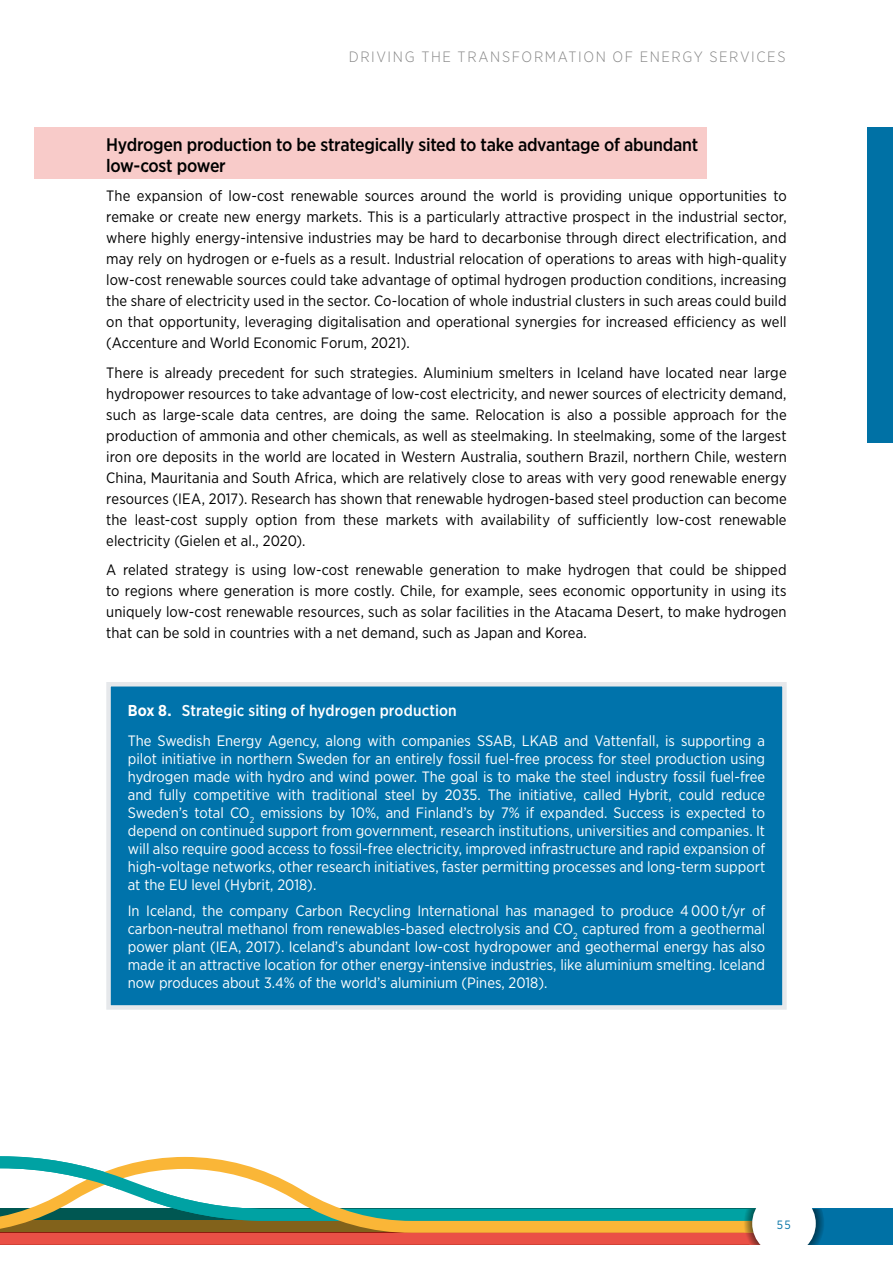
<style>
.page{position:relative;width:893px;height:1263px;background:#fff}
.page>*{position:absolute;margin:0;border:0;box-sizing:border-box;transform-origin:0 0}
.t1{font:500 18.15px/21px "Gotham Narrow";letter-spacing:-.015em;color:#000}
.t2{font:500 15.75px "Gotham Narrow";letter-spacing:.005em;color:#fff}
.t3{font:15px/21px "Gotham Narrow";letter-spacing:.005em;color:#000;text-align:justify}
.t4{font:15px/18px "Gotham Narrow";color:#fff;text-align:justify}
.t5{font:300 15px "Gotham Narrow";letter-spacing:.105em;color:#878787}
.t6{font:12px "Gotham Narrow";color:#0071a5}
.s1{font-weight:700}
</style>
<div class="page">
<div style="left:784px;top:1209px;width:109px;height:36px;background:#0071a5"></div>
<svg style="left:123px;top:1157px;width:172px;height:29px"></svg>
<svg style="left:0;top:1186px;width:756px;height:59px"></svg>
<svg style="left:0;top:1156px;width:123px;height:38px"></svg>
<img style="left:744px;top:1209px;width:80px;height:36px">
<div style="left:752px;top:1192px;width:64px;height:63px;background:#fff;border-radius:50%"></div>
<div style="left:867px;top:128px;width:26px;height:315px;background:#0071a5"></div>
<div style="left:35px;top:128px;width:672px;height:51px;background:#f8cbc9"></div>
<div style="left:106px;top:682px;width:681px;height:328px;background:#0073ab"></div>
<p class="t5" style="left:349px;top:47px;width:438px">DRIVING THE TRANSFORMATION OF ENERGY SERVICES</p>
<p class="t1" style="left:106px;top:133px;width:593px">Hydrogen production to be strategically sited to take advantage of abundant low-cost power</p>
<p class="t3" style="left:106px;top:185px;width:682px">The expansion of low-cost renewable sources around the world is providing unique opportunities to remake or create new energy markets. This is a particularly attractive prospect in the industrial sector, where highly energy-intensive industries may be hard to decarbonise through direct electrification, and may rely on hydrogen or e-fuels as a result. Industrial relocation of operations to areas with high-quality low-cost renewable sources could take advantage of optimal hydrogen production conditions, increasing the share of electricity used in the sector. Co-location of whole industrial clusters in such areas could build on that opportunity, leveraging digitalisation and operational synergies for increased efficiency as well (Accenture and World Economic Forum, 2021).</p>
<p class="t3" style="left:106px;top:362px;width:682px">There is already precedent for such strategies. Aluminium smelters in Iceland have located near large hydropower resources to take advantage of low-cost electricity, and newer sources of electricity demand, such as large-scale data centres, are doing the same. Relocation is also a possible approach for the production of ammonia and other chemicals, as well as steelmaking. In steelmaking, some of the largest iron ore deposits in the world are located in Western Australia, southern Brazil, northern Chile, western China, Mauritania and South Africa, which are relatively close to areas with very good renewable energy resources (IEA, 2017). Research has shown that renewable hydrogen-based steel production can become the least-cost supply option from these markets with availability of sufficiently low-cost renewable electricity (Gielen et al., 2020).</p>
<p class="t3" style="left:106px;top:559px;width:682px">A related strategy is using low-cost renewable generation to make hydrogen that could be shipped to regions where generation is more costly. Chile, for example, sees economic opportunity in using its uniquely low-cost renewable resources, such as solar facilities in the Atacama Desert, to make hydrogen that can be sold in countries with a net demand, such as Japan and Korea.</p>
<p class="t2" style="left:128px;top:701px;width:330px"><span class="s1">Box 8.</span> Strategic siting of hydrogen production</p>
<p class="t4" style="left:128px;top:731px;width:639px">The Swedish Energy Agency, along with companies SSAB, LKAB and Vattenfall, is supporting a pilot initiative in northern Sweden for an entirely fossil fuel-free process for steel production using hydrogen made with hydro and wind power. The goal is to make the steel industry fossil fuel-free and fully competitive with traditional steel by 2035. The initiative, called Hybrit, could reduce Sweden’s total CO<sub>2</sub> emissions by 10%, and Finland’s by 7% if expanded. Success is expected to depend on continued support from government, research institutions, universities and companies. It will also require good access to fossil-free electricity, improved infrastructure and rapid expansion of high-voltage networks, other research initiatives, faster permitting processes and long-term support at the EU level (Hybrit, 2018).</p>
<p class="t4" style="left:128px;top:901px;width:639px">In Iceland, the company Carbon Recycling International has managed to produce 4 000 t/yr of carbon-neutral methanol from renewables-based electrolysis and CO<sub>2</sub> captured from a geothermal power plant (IEA, 2017). Iceland’s abundant low-cost hydropower and geothermal energy has also made it an attractive location for other energy-intensive industries, like aluminium smelting. Iceland now produces about 3.4% of the world’s aluminium (Pines, 2018).</p>
<p class="t6" style="left:777px;top:1218px;width:16px">55</p>
</div>
